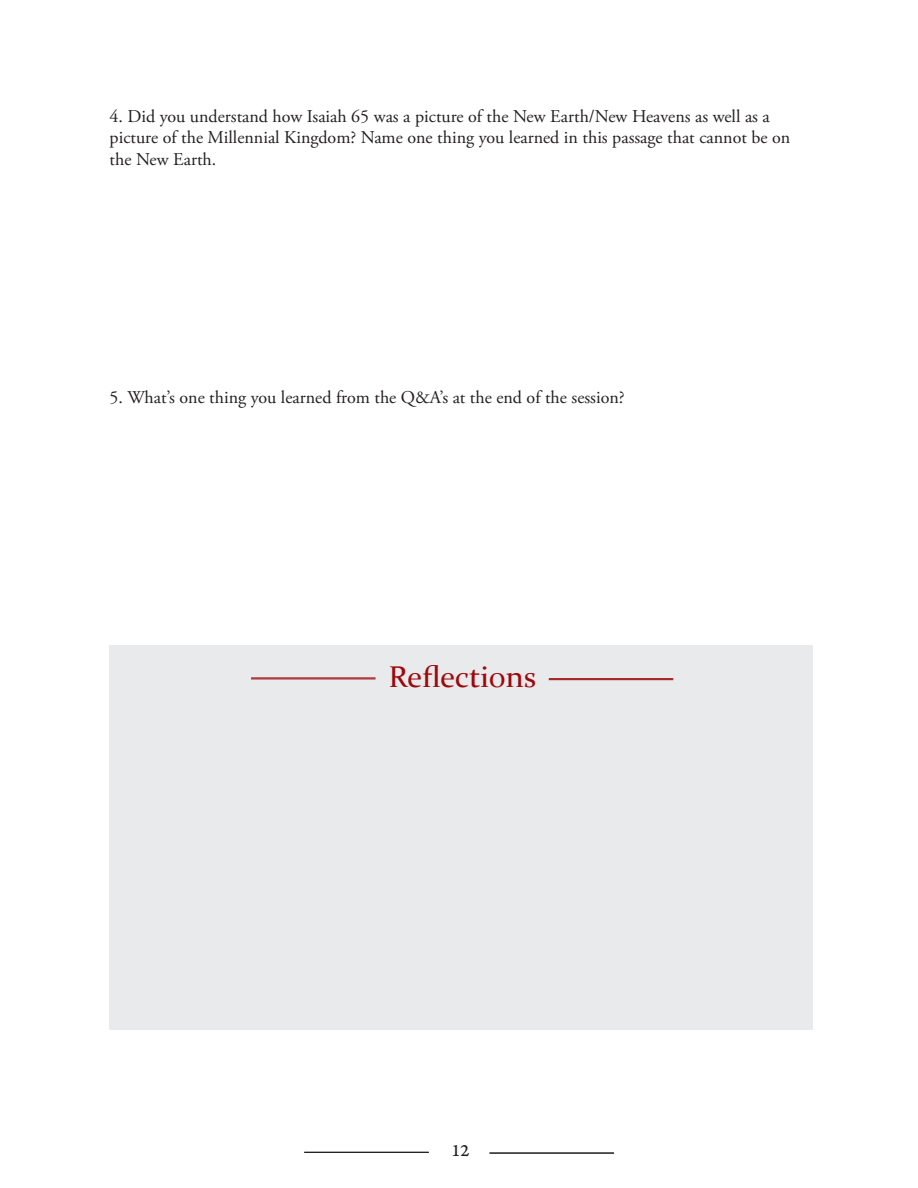
<style>
.page{position:relative;width:918px;height:1188px;background:#fff}
.page>*{position:absolute;margin:0;border:0;box-sizing:border-box;transform-origin:0 0}
.t1{font:30px "Constantia";color:#9d080d}
.t2{font:18px/21.6px "Adobe Garamond Pro";color:#231f20}
.t3{font:18px "Arno Pro Caption";color:#231f20}
</style>
<div class="page">
<hr style="left:490px;top:1153px;width:124px;height:1px;background:#231f20">
<hr style="left:304px;top:1152px;width:125px;height:1px;background:#231f20">
<div style="left:110px;top:645px;width:703px;height:384px;background:#e9eaeb"></div>
<hr style="left:549px;top:678px;width:124px;height:1px;background:#9d080d">
<hr style="left:549px;top:679px;width:124px;height:1px;background:#9d080d">
<hr style="left:251px;top:678px;width:125px;height:1px;background:#9d080d">
<hr style="left:251px;top:679px;width:125px;height:1px;background:#9d080d">
<p class="t2" style="left:110px;top:106px;width:682px">4. Did you understand how Isaiah 65 was a picture of the New Earth/New Heavens as well as a picture of the Millennial Kingdom? Name one thing you learned in this passage that cannot be on the New Earth.</p>
<p class="t2" style="left:110px;top:387px;width:517px">5. What’s one thing you learned from the Q&amp;A’s at the end of the session?</p>
<p class="t1" style="left:388px;top:657px;width:149px">Reflections</p>
<p class="t3" style="left:452px;top:1140px;width:19px">12</p>
</div>
